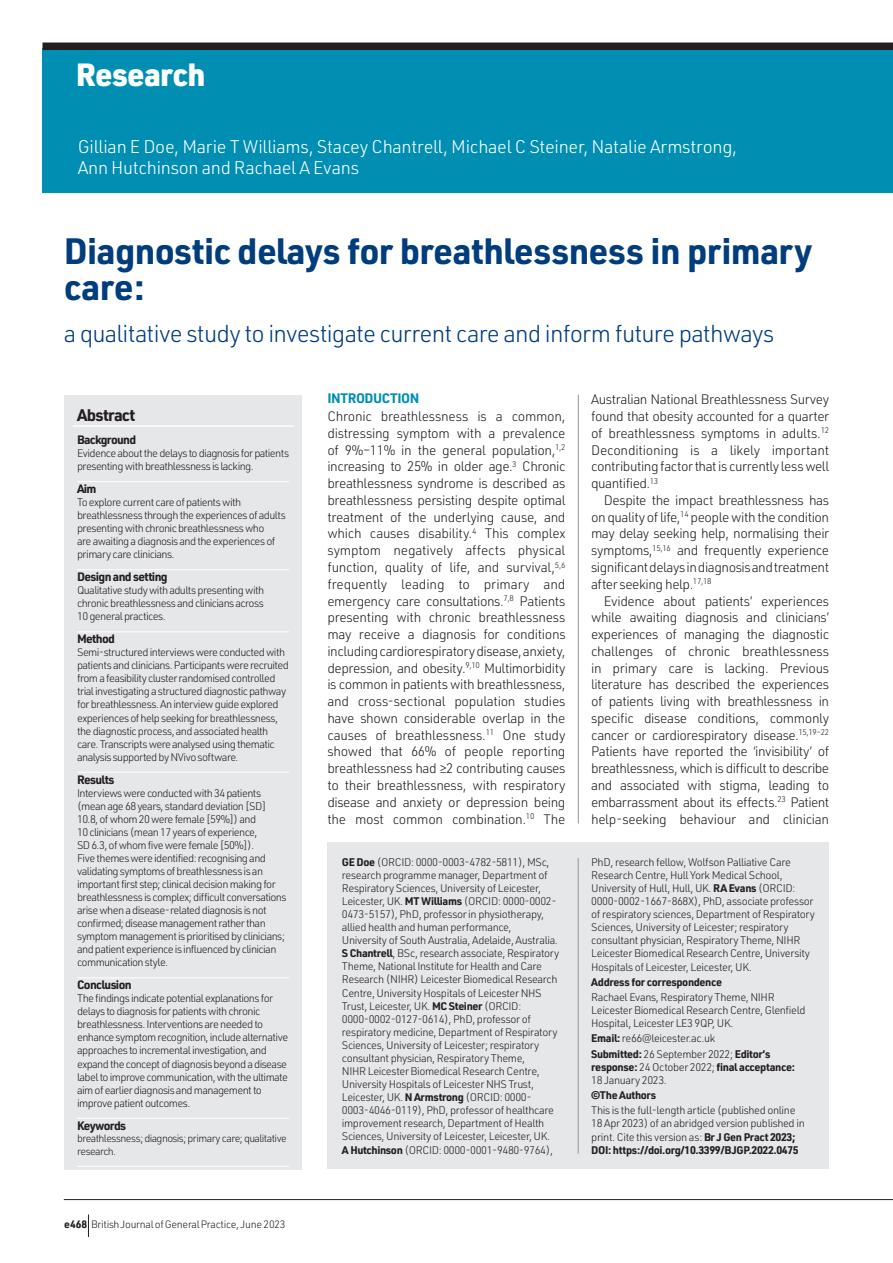
<style>
.page{position:relative;width:893px;height:1263px;background:#fff}
.page>*{position:absolute;margin:0;border:0;box-sizing:border-box;transform-origin:0 0}
.t1{font:700 36px/36px "URWDIN";letter-spacing:-.02em;color:#013d7d}
.t2{font:900 31.5px "URWDIN";letter-spacing:-.025em;color:#fff}
.t3{font:300 24px "URWDIN";letter-spacing:-.035em;color:#013d7d}
.t4{font:300 18px/21px "URWDIN";letter-spacing:-.015em;color:#fff}
.t5{font:700 16.5px "URWDIN";letter-spacing:-.04em;color:#231f20}
.t6{font:300 13.5px/16.8px "URWDIN";letter-spacing:-.035em;color:#231f20;text-align:justify}
.t7{font:700 13.5px "URWDIN";letter-spacing:-.035em;color:#008fb3}
.t8{font:700 12px "URWDIN";letter-spacing:-.055em;color:#231f20}
.t9{font:300 10.8px/13px "URWDIN";letter-spacing:-.04em;color:#231f20}
.t10{font:700 10.8px "URWDIN";letter-spacing:-.035em;color:#231f20}
.t11{font:300 10.5px/12.6px "URWDIN";letter-spacing:-.04em;color:#231f20}
.s1{font-weight:700}
</style>
<div class="page">
<div style="left:43px;top:48px;width:850px;height:144px;background:#008fb3"></div>
<div style="left:43px;top:43px;width:850px;height:7px;background:#231f20"></div>
<hr style="left:578px;top:395px;width:1px;height:428px;background:#939598">
<div style="left:64px;top:395px;width:238px;height:774px;background:#e6e7e9"></div>
<hr style="left:73px;top:425px;width:220px;height:2px;background:#fff">
<hr style="left:77px;top:481px;width:212px;height:1px;background:#fff">
<hr style="left:77px;top:569px;width:212px;height:1px;background:#fff">
<hr style="left:77px;top:631px;width:212px;height:1px;background:#fff">
<hr style="left:77px;top:772px;width:212px;height:1px;background:#fff">
<hr style="left:77px;top:977px;width:212px;height:1px;background:#fff">
<hr style="left:77px;top:1118px;width:212px;height:1px;background:#fff">
<hr style="left:77px;top:1166px;width:212px;height:1px;background:#fff">
<div style="left:327px;top:842px;width:502px;height:327px;background:#e6e7e9"></div>
<hr style="left:578px;top:858px;width:1px;height:295px;background:#939598">
<hr style="left:64px;top:1199px;width:829px;height:1px;background:#231f20">
<svg style="left:88px;top:1214px;width:1px;height:23px"></svg>
<h2 class="t2" style="left:76px;top:53px;width:131px">Research</h2>
<h3 class="t4" style="left:78px;top:135px;width:661px">Gillian E Doe, Marie T Williams, Stacey Chantrell, Michael C Steiner, Natalie Armstrong,<br>Ann Hutchinson and Rachael A Evans</h3>
<h1 class="t1" style="left:64px;top:231px;width:750px">Diagnostic delays for breathlessness in primary care:</h1>
<h3 class="t3" style="left:64px;top:318px;width:712px">a qualitative study to investigate current care and inform future pathways</h3>
<h3 class="t5" style="left:77px;top:404px;width:60px">Abstract</h3>
<p class="t8" style="left:77px;top:431px;width:61px">Background</p>
<p class="t9" style="left:77px;top:446px;width:214px">Evidence about the delays to diagnosis for patients presenting with breathlessness is lacking.</p>
<p class="t8" style="left:77px;top:480px;width:21px">Aim</p>
<p class="t9" style="left:77px;top:495px;width:210px">To explore current care of patients with breathlessness through the experiences of adults presenting with chronic breathlessness who<br>are awaiting a diagnosis and the experiences of primary care clinicians.</p>
<p class="t8" style="left:77px;top:569px;width:92px">Design and setting</p>
<p class="t9" style="left:77px;top:583px;width:189px;text-align:justify">Qualitative study with adults presenting with chronic breathlessness and clinicians across 10 general practices.</p>
<p class="t8" style="left:77px;top:631px;width:39px">Method</p>
<p class="t9" style="left:77px;top:646px;width:213px">Semi-structured interviews were conducted with patients and clinicians. Participants were recruited from a feasibility cluster randomised controlled trial investigating a structured diagnostic pathway for breathlessness. An interview guide explored experiences of help seeking for breathlessness, the diagnostic process, and associated health care. Transcripts were analysed using thematic analysis supported by NVivo software.</p>
<p class="t8" style="left:77px;top:771px;width:39px">Results</p>
<p class="t9" style="left:77px;top:786px;width:211px">Interviews were conducted with 34 patients (mean age 68 years, standard deviation [SD] 10.8, of whom 20 were female [59%]) and<br>10 clinicians (mean 17 years of experience,<br>SD 6.3, of whom five were female [50%]).<br>Five themes were identified: recognising and validating symptoms of breathlessness is an important first step; clinical decision making for breathlessness is complex; difficult conversations arise when a disease- related diagnosis is not confirmed; disease management rather than symptom management is prioritised by clinicians; and patient experience is influenced by clinician communication style.</p>
<p class="t8" style="left:77px;top:977px;width:56px">Conclusion</p>
<p class="t9" style="left:77px;top:991px;width:213px">The findings indicate potential explanations for delays to diagnosis for patients with chronic breathlessness. Interventions are needed to enhance symptom recognition, include alternative approaches to incremental investigation, and expand the concept of diagnosis beyond a disease label to improve communication, with the ultimate aim of earlier diagnosis and management to improve patient outcomes.</p>
<p class="t8" style="left:77px;top:1117px;width:51px">Keywords</p>
<p class="t11" style="left:77px;top:1132px;width:211px">breathlessness; diagnosis; primary care; qualitative research.</p>
<p class="t11" style="left:64px;top:1217px;width:223px"><span class="s1">e468</span> BritishJournalofGeneralPractice, June 2023</p>
<p class="t7" style="left:327px;top:389px;width:93px">INTRODUCTION</p>
<p class="t6" style="left:327px;top:407px;width:240px">Chronic breathlessness is a common, distressing symptom with a prevalence of 9%–11% in the general population,<sup>1,2 </sup>increasing to 25% in older age.<sup>3</sup> Chronic breathlessness syndrome is described as breathlessness persisting despite optimal treatment of the underlying cause, and which causes disability.<sup>4</sup> This complex symptom negatively affects physical function, quality of life, and survival,<sup>5,6 </sup>frequently leading to primary and emergency care consultations.<sup>7,8</sup> Patients presenting with chronic breathlessness may receive a diagnosis for conditions including cardiorespiratory disease, anxiety, depression, and obesity.<sup>9,10</sup> Multimorbidity is common in patients with breathlessness, and cross-sectional population studies have shown considerable overlap in the causes of breathlessness.<sup>11</sup> One study showed that 66% of people reporting breathlessness had ≥2 contributing causes to their breathlessness, with respiratory disease and anxiety or depression being the most common combination.<sup>10</sup> The</p>
<p class="t6" style="left:591px;top:391px;width:240px">Australian National Breathlessness Survey found that obesity accounted for a quarter of breathlessness symptoms in adults.<sup>12<br></sup>Deconditioning is a likely important contributing factor that is currently less well quantified.<sup>13</sup></p>
<p class="t6" style="left:591px;top:491px;width:240px;text-indent:13px">Despite the impact breathlessness has on quality of life,<sup>14</sup> people with the condition may delay seeking help, normalising their symptoms,<sup>15,16</sup> and frequently experience significant delays in diagnosis and treatment after seeking help.<sup>17,18</sup></p>
<p class="t6" style="left:591px;top:592px;width:240px;text-indent:13px">Evidence about patients’ experiences while awaiting diagnosis and clinicians’ experiences of managing the diagnostic challenges of chronic breathlessness in primary care is lacking. Previous literature has described the experiences of patients living with breathlessness in specific disease conditions, commonly cancer or cardiorespiratory disease.<sup>15,19–22<br></sup>Patients have reported the ‘invisibility’ of breathlessness, which is difficult to describe and associated with stigma, leading to embarrassment about its effects.<sup>23</sup> Patient help-seeking behaviour and clinician</p>
<p class="t9" style="left:342px;top:855px;width:219px"><span class="s1">GE Doe</span> (ORCID: 0000-0003-4782-5811), MSc, research programme manager, Department of Respiratory Sciences, University of Leicester, Leicester, UK. <span class="s1">MT Williams</span> (ORCID: 0000-0002- 0473-5157), PhD, professor in physiotherapy, allied health and human performance, University of South Australia, Adelaide, Australia.<br><span class="s1">S Chantrell</span>, BSc, research associate, Respiratory Theme, National Institute for Health and Care Research (NIHR) Leicester Biomedical Research Centre, University Hospitals of Leicester NHS Trust, Leicester, UK. <span class="s1">MC Steiner</span> (ORCID:<br>0000-0002-0127-0614), PhD, professor of respiratory medicine, Department of Respiratory Sciences, University of Leicester; respiratory consultant physician, Respiratory Theme,<br>NIHR Leicester Biomedical Research Centre, University Hospitals of Leicester NHS Trust, Leicester, UK. <span class="s1">N Armstrong</span> (ORCID: 0000- 0003-4046-0119), PhD, professor of healthcare improvement research, Department of Health Sciences, University of Leicester, Leicester, UK.<br><span class="s1">A Hutchinson</span> (ORCID: 0000-0001-9480-9764),</p>
<p class="t9" style="left:591px;top:855px;width:225px">PhD, research fellow, Wolfson Palliative Care Research Centre, Hull York Medical School, University of Hull, Hull, UK. <span class="s1">RA Evans</span> (ORCID:<br>0000-0002-1667-868X), PhD, associate professor of respiratory sciences, Department of Respiratory Sciences, University of Leicester; respiratory consultant physician, Respiratory Theme, NIHR Leicester Biomedical Research Centre, University Hospitals of Leicester, Leicester, UK.</p>
<p class="t10" style="left:591px;top:974px;width:132px">Address for correspondence</p>
<p class="t9" style="left:591px;top:990px;width:216px">Rachael Evans, Respiratory Theme, NIHR<br>Leicester Biomedical Research Centre, Glenfield<br>Hospital, Leicester LE3 9QP, UK.</p>
<p class="t9" style="left:591px;top:1031px;width:181px;line-height:15.1px"><span class="s1">Email:</span> re66@leicester.ac.uk<br><span class="s1">Submitted:</span> 26 September 2022; <span class="s1">Editor’s</span></p>
<p class="t9" style="left:591px;top:1060px;width:205px"><span class="s1">response:</span> 24 October 2022; <span class="s1">final acceptance:<br></span>18 January 2023.</p>
<p class="t10" style="left:591px;top:1088px;width:66px">©The Authors</p>
<p class="t9" style="left:591px;top:1103px;width:215px">This is the full-length article (published online 18 Apr 2023) of an abridged version published in print. Cite this version as: <span class="s1">Br J Gen Pract 2023; DOI: https://doi.org/10.3399/BJGP.2022.0475</span></p>
</div>
